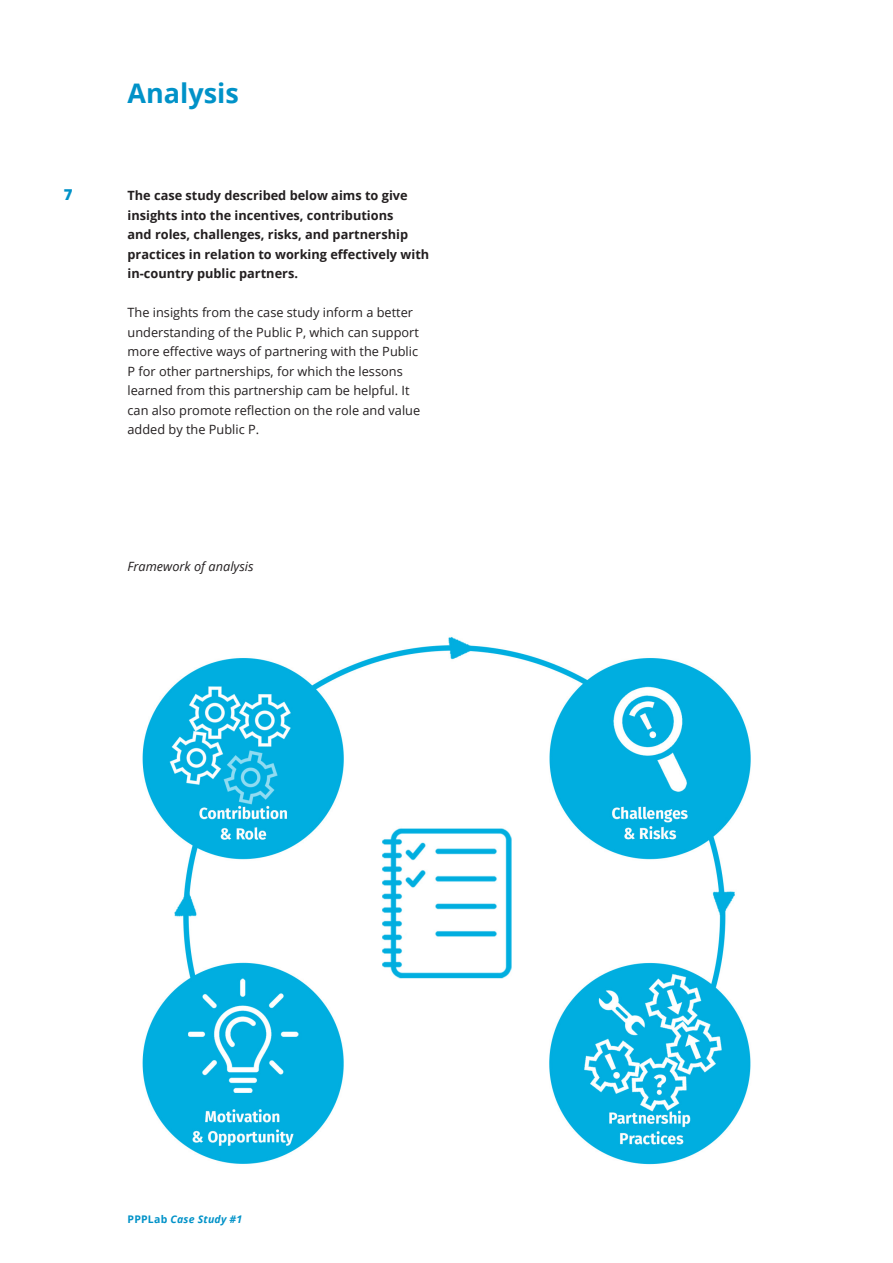
<style>
.page{position:relative;width:893px;height:1263px;background:#fff}
.page>*{position:absolute;margin:0;border:0;box-sizing:border-box;transform-origin:0 0}
.koppen{font:700 27px "Open Sans";color:#0092c8}
.t1{font:800 15px "Open Sans";color:#0092c8}
.brood{font:12.75px/19.5px "Open Sans";color:#231f20}
.intro{font:700 12.75px/19.5px "Open Sans";color:#231f20}
.cursief{font:italic 12.75px "Open Sans";color:#231f20}
.t2{font:italic 700 10.5px "Open Sans";letter-spacing:.02em;color:#0092c8}
.s1{font-style:normal}
</style>
<div class="page">
<img style="left:142px;top:637px;width:609px;height:528px">
<p class="koppen" style="left:128px;top:74px;width:113px">Analysis</p>
<p class="t1" style="left:64px;top:183px;width:10px">7</p>
<p class="intro" style="left:128px;top:186px;width:303px">The case study described below aims to give insights into the incentives, contributions<br>and roles, challenges, risks, and partnership practices in relation to working effectively with in-country public partners.</p>
<p class="brood" style="left:128px;top:303px;width:294px">The insights from the case study inform a better understanding of the Public P, which can support more effective ways of partnering with the Public P for other partnerships, for which the lessons learned from this partnership cam be helpful. It can also promote reflection on the role and value added by the Public P.</p>
<p class="cursief" style="left:128px;top:557px;width:128px">Framework of analysis</p>
<p class="t2" style="left:128px;top:1212px;width:116px"><span class="s1">PPPLab</span> Case Study #1</p>
</div>
